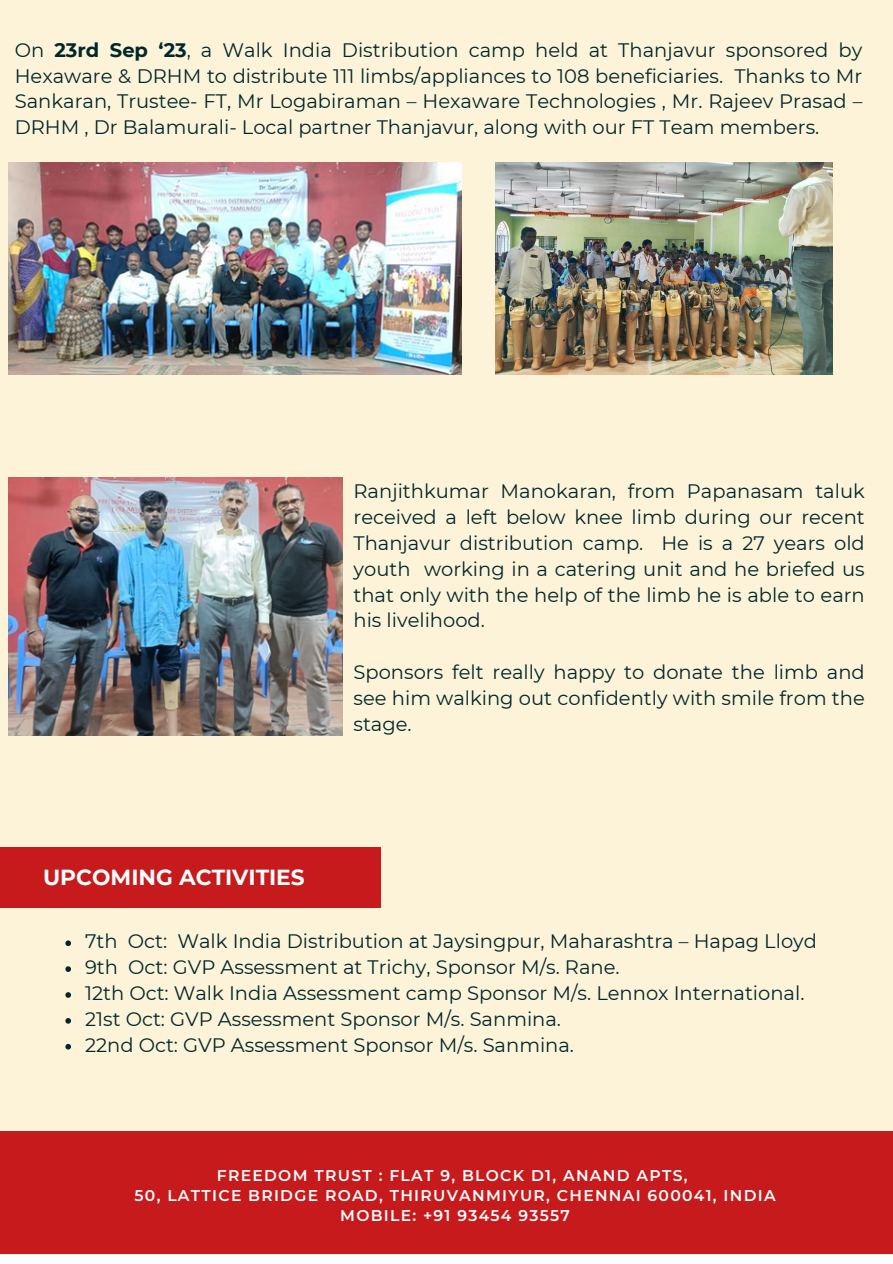
<style>
.page{position:relative;width:893px;height:1264px;background:#fff}
.page>*{position:absolute;margin:0;border:0;box-sizing:border-box;transform-origin:0 0}
.t1{font:700 21.75px "Montserrat";color:#fff}
.t2{font:19.5px/25.8px "Montserrat";color:#00272b;text-align:justify}
.t3{font:600 15.6px/20.2px "Montserrat";letter-spacing:.085em;color:#fff;text-align:center}
.s1{font-weight:700}
</style>
<div class="page">
<div style="left:0;top:0;width:892px;height:1254px;background:#fcf3d8"></div>
<div style="left:0;top:1130px;width:892px;height:123px;background:#c71a1c"></div>
<img style="left:8px;top:477px;width:334px;height:259px">
<img style="left:8px;top:162px;width:453px;height:213px">
<img style="left:495px;top:162px;width:337px;height:213px">
<div style="left:0;top:847px;width:380px;height:60px;background:#c71a1c"></div>
<svg style="left:65px;top:940px;width:6px;height:6px"></svg>
<svg style="left:65px;top:966px;width:6px;height:5px"></svg>
<svg style="left:65px;top:992px;width:6px;height:5px"></svg>
<svg style="left:65px;top:1018px;width:6px;height:5px"></svg>
<svg style="left:65px;top:1043px;width:6px;height:6px"></svg>
<p class="t2" style="left:15px;top:37px;width:849px">On <span class="s1">23rd Sep ‘23</span>, a Walk India Distribution camp held at Thanjavur sponsored by Hexaware &amp; DRHM to distribute 111 limbs/appliances to 108 beneficiaries. Thanks to Mr Sankaran, Trustee- FT, Mr Logabiraman – Hexaware Technologies , Mr. Rajeev Prasad – DRHM , Dr Balamurali- Local partner Thanjavur, along with our FT Team members.</p>
<p class="t2" style="left:353px;top:478px;width:512px">Ranjithkumar Manokaran, from Papanasam taluk received a left below knee limb during our recent Thanjavur distribution camp. He is a 27 years old youth working in a catering unit and he briefed us that only with the help of the limb he is able to earn his livelihood.</p>
<p class="t2" style="left:353px;top:659px;width:512px">Sponsors felt really happy to donate the limb and see him walking out confidently with smile from the stage.</p>
<p class="t1" style="left:43px;top:864px;width:263px">UPCOMING ACTIVITIES</p>
<p class="t2" style="left:85px;top:928px;width:733px">7th Oct: Walk India Distribution at Jaysingpur, Maharashtra – Hapag Lloyd</p>
<p class="t2" style="left:85px;top:954px;width:536px">9th Oct: GVP Assessment at Trichy, Sponsor M/s. Rane.</p>
<p class="t2" style="left:85px;top:980px;width:720px">12th Oct: Walk India Assessment camp Sponsor M/s. Lennox International.</p>
<p class="t2" style="left:85px;top:1006px;width:477px">21st Oct: GVP Assessment Sponsor M/s. Sanmina.</p>
<p class="t2" style="left:85px;top:1031px;width:490px">22nd Oct: GVP Assessment Sponsor M/s. Sanmina.</p>
<p class="t3" style="left:217px;top:1165px;width:472px">FREEDOM TRUST : FLAT 9, BLOCK D1, ANAND APTS,</p>
<p class="t3" style="left:135px;top:1185px;width:642px">50, LATTICE BRIDGE ROAD, THIRUVANMIYUR, CHENNAI 600041, INDIA<br>MOBILE: +91 93454 93557</p>
</div>
